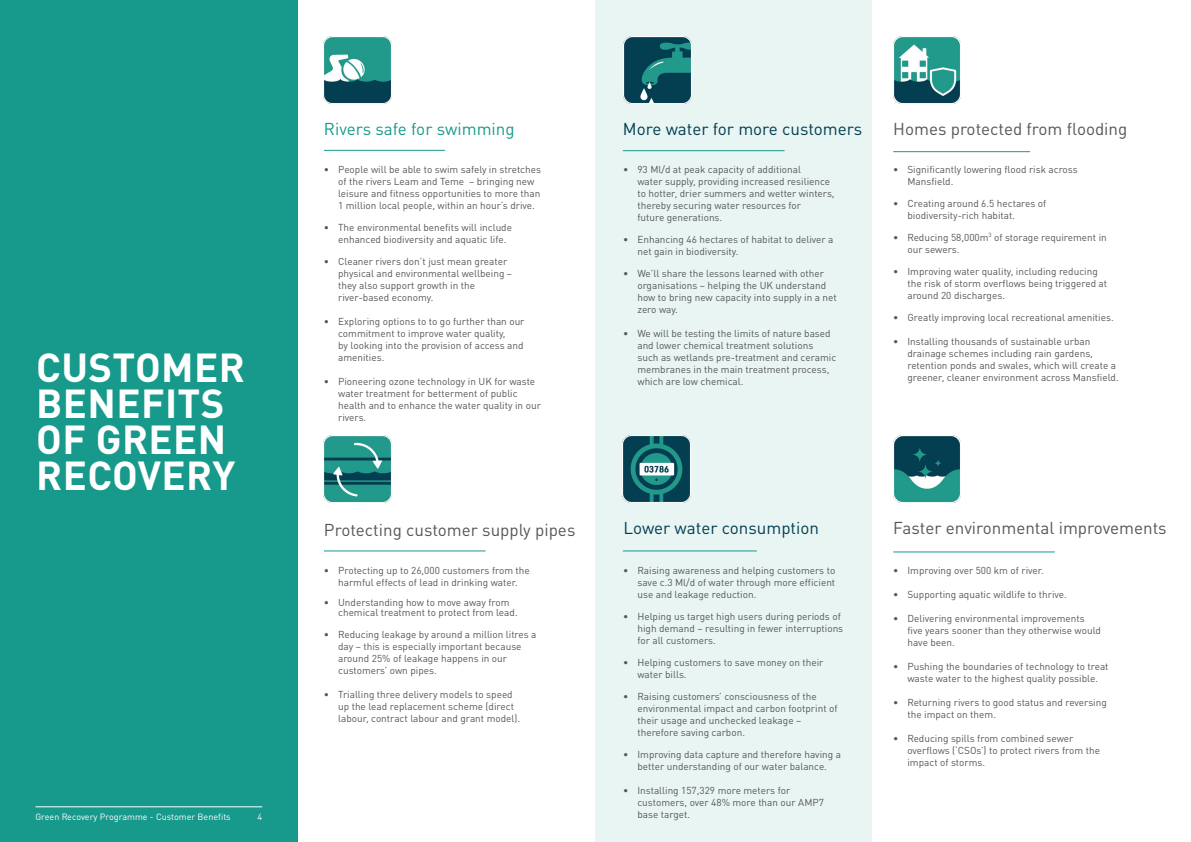
<style>
.page{position:relative;width:1191px;height:842px;background:#fff}
.page>*{position:absolute;margin:0;border:0;box-sizing:border-box;transform-origin:0 0}
.t1{font:700 40px/36px "DINOT";letter-spacing:.01em;color:#fff}
.t2{font:17px "DINOT";color:#55565a}
.t3{font:17px "DINOT";color:#003d51}
.t4{font:17px "DINOT";color:#17998b}
.t5{font:10px/12px "DINOT";color:#55565a}
.t6{font:9px "DINOT";color:#fff}
</style>
<div class="page">
<div style="left:0;top:0;width:298px;height:842px;background:#17998b"></div>
<div style="left:595px;top:0;width:277px;height:842px;background:#e8f5f3"></div>
<img style="left:324px;top:36px;width:67px;height:68px">
<img style="left:324px;top:435px;width:67px;height:68px">
<img style="left:623px;top:435px;width:67px;height:68px">
<img style="left:893px;top:435px;width:67px;height:68px">
<img style="left:623px;top:36px;width:68px;height:68px">
<img style="left:893px;top:36px;width:67px;height:68px">
<hr style="left:324px;top:150px;width:121px;height:1px;background:#17998b">
<hr style="left:623px;top:150px;width:161px;height:1px;background:#17998b">
<hr style="left:893px;top:151px;width:137px;height:1px;background:#17998b">
<hr style="left:623px;top:550px;width:134px;height:1px;background:#17998b">
<hr style="left:893px;top:551px;width:161px;height:1px;background:#17998b">
<hr style="left:324px;top:550px;width:161px;height:1px;background:#17998b">
<hr style="left:35px;top:806px;width:227px;height:1px;background:#fff">
<h1 class="t1" style="left:36px;top:349px;width:210px">CUSTOMER<br>BENEFITS<br>OF GREEN<br>RECOVERY</h1>
<p class="t6" style="left:35px;top:811px;width:197px">Green Recovery Programme - Customer Benefits</p>
<p class="t6" style="left:257px;top:811px;width:6px">4</p>
<h2 class="t4" style="left:324px;top:118px;width:192px">Rivers safe for swimming</h2>
<p class="t5" style="left:338px;top:163px;width:204px;text-indent:-14px">• People will be able to swim safely in stretches of the rivers Leam and Teme – bringing new leisure and fitness opportunities to more than 1 million local people, within an hour’s drive.</p>
<p class="t5" style="left:338px;top:221px;width:175px;text-indent:-14px">• The environmental benefits will include enhanced biodiversity and aquatic life.</p>
<p class="t5" style="left:338px;top:255px;width:175px;text-indent:-14px">• Cleaner rivers don’t just mean greater physical and environmental wellbeing – they also support growth in the river-based economy.</p>
<p class="t5" style="left:338px;top:315px;width:188px;text-indent:-14px">• Exploring options to to go further than our commitment to improve water quality,<br>by looking into the provision of access and amenities.</p>
<p class="t5" style="left:338px;top:375px;width:204px;text-indent:-14px">• Pioneering ozone technology in UK for waste water treatment for betterment of public health and to enhance the water quality in our rivers.</p>
<h2 class="t3" style="left:623px;top:118px;width:241px">More water for more customers</h2>
<h2 class="t2" style="left:893px;top:118px;width:236px">Homes protected from flooding</h2>
<p class="t5" style="left:637px;top:163px;width:199px;text-indent:-14px">• 93 Ml/d at peak capacity of additional<br>water supply, providing increased resilience to hotter, drier summers and wetter winters, thereby securing water resources for<br>future generations.</p>
<p class="t5" style="left:637px;top:233px;width:198px;text-indent:-14px">• Enhancing 46 hectares of habitat to deliver a net gain in biodiversity.</p>
<p class="t5" style="left:637px;top:267px;width:201px;text-indent:-14px">• We’ll share the lessons learned with other organisations – helping the UK understand how to bring new capacity into supply in a net zero way.</p>
<p class="t5" style="left:637px;top:327px;width:200px;text-indent:-14px">• We will be testing the limits of nature based and lower chemical treatment solutions such as wetlands pre-treatment and ceramic membranes in the main treatment process, which are low chemical.</p>
<p class="t5" style="left:907px;top:163px;width:172px;text-indent:-14px">• Significantly lowering flood risk across<br>Mansfield.</p>
<p class="t5" style="left:907px;top:197px;width:140px;text-indent:-14px">• Creating around 6.5 hectares of biodiversity-rich habitat.</p>
<p class="t5" style="left:907px;top:231px;width:201px;text-indent:-14px">• Reducing 58,000m<sup>3</sup> of storage requirement in our sewers.</p>
<p class="t5" style="left:907px;top:265px;width:201px;text-indent:-14px">• Improving water quality, including reducing the risk of storm overflows being triggered at around 20 discharges.</p>
<p class="t5" style="left:893px;top:311px;width:222px">• Greatly improving local recreational amenities.</p>
<p class="t5" style="left:907px;top:335px;width:213px;text-indent:-14px">• Installing thousands of sustainable urban drainage schemes including rain gardens, retention ponds and swales, which will create a greener, cleaner environment across Mansfield.</p>
<h2 class="t2" style="left:324px;top:519px;width:253px">Protecting customer supply pipes</h2>
<p class="t5" style="left:324px;top:564px;width:207px;text-align:center">• Protecting up to 26,000 customers from the harmful effects of lead in drinking water.</p>
<p class="t5" style="left:338px;top:597px;width:181px;line-height:10px;text-indent:-14px">• Understanding how to move away from chemical treatment to protect from lead.</p>
<p class="t5" style="left:338px;top:628px;width:200px;text-indent:-14px">• Reducing leakage by around a million litres a day – this is especially important because around 25% of leakage happens in our customers’ own pipes.</p>
<p class="t5" style="left:338px;top:688px;width:183px;text-indent:-14px">• Trialling three delivery models to speed up the lead replacement scheme (direct labour, contract labour and grant model).</p>
<h2 class="t3" style="left:623px;top:517px;width:197px">Lower water consumption</h2>
<p class="t5" style="left:637px;top:564px;width:199px;text-align:justify;text-indent:-14px">• Raising awareness and helping customers to save c.3 Ml/d of water through more efficient use and leakage reduction.</p>
<p class="t5" style="left:637px;top:610px;width:207px;text-indent:-14px">• Helping us target high users during periods of high demand – resulting in fewer interruptions for all customers.</p>
<p class="t5" style="left:637px;top:656px;width:187px;text-indent:-14px">• Helping customers to save money on their water bills.</p>
<p class="t5" style="left:637px;top:690px;width:202px;text-indent:-14px">• Raising customers’ consciousness of the environmental impact and carbon footprint of their usage and unchecked leakage – therefore saving carbon.</p>
<p class="t5" style="left:623px;top:748px;width:219px;text-align:center">• Improving data capture and therefore having a better understanding of our water balance.</p>
<p class="t5" style="left:637px;top:784px;width:188px;text-indent:-14px">• Installing 157,329 more meters for customers, over 48% more than our AMP7 base target.</p>
<h2 class="t2" style="left:893px;top:517px;width:275px">Faster environmental improvements</h2>
<p class="t5" style="left:893px;top:564px;width:152px">• Improving over 500 km of river.</p>
<p class="t5" style="left:893px;top:588px;width:175px">• Supporting aquatic wildlife to thrive.</p>
<p class="t5" style="left:907px;top:612px;width:195px;text-indent:-14px">• Delivering environmental improvements five years sooner than they otherwise would have been.</p>
<p class="t5" style="left:893px;top:660px;width:217px;text-align:center">• Pushing the boundaries of technology to treat waste water to the highest quality possible.</p>
<p class="t5" style="left:907px;top:696px;width:201px;text-indent:-14px">• Returning rivers to good status and reversing the impact on them.</p>
<p class="t5" style="left:907px;top:732px;width:194px;text-indent:-14px">• Reducing spills from combined sewer overflows (‘CSOs’) to protect rivers from the impact of storms.</p>
</div>
